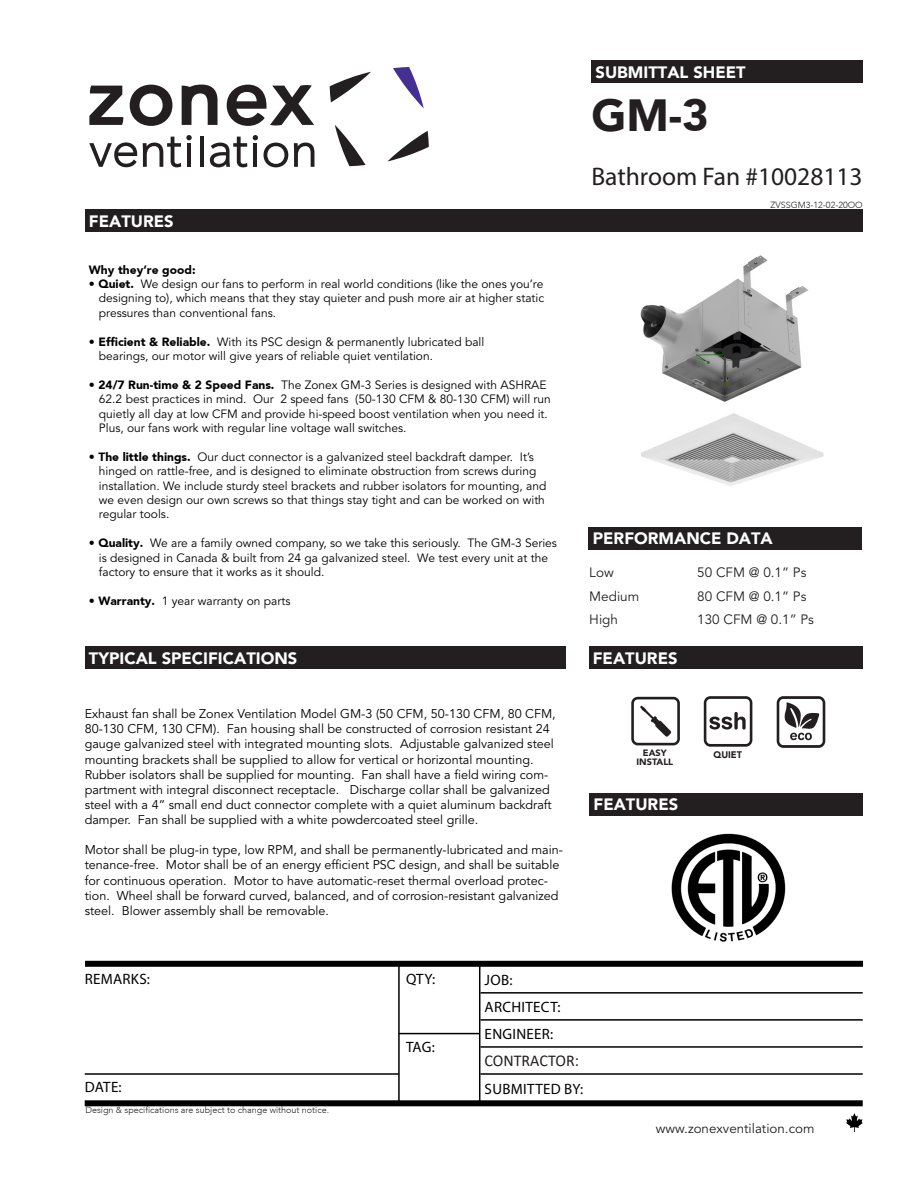
<style>
.page{position:relative;width:918px;height:1188px;background:#fff}
.page>*{position:absolute;margin:0;border:0;box-sizing:border-box;transform-origin:0 0}
.t1{font:900 45px "Avenir";color:#231f20}
.t2{font:25.5px "Myriad Pro";color:#231f20}
.t3{font:900 16.5px "Avenir";color:#fff}
.t4{font:16.5px "Calibri";color:#231f20}
.t5{font:15px "Myriad Pro";letter-spacing:.02em;color:#000}
.t6{font:13.5px "Avenir";color:#231f20}
.t7{font:12.6px/15.1px "Avenir";color:#000}
.t8{font:12px/14.4px "Avenir";color:#000;text-align:center}
.t9{font:900 12px "Avenir";color:#000}
.t10{font:900 9.6px "Avenir";color:#231f20;scale:.96 1}
.t11{font:900 9.15px/8.2px "Avenir";color:#231f20;text-align:center}
.t12{font:300 9px "Avenir";color:#231f20}
.s1{font-weight:900}
</style>
<div class="page">
<div style="left:85px;top:961px;width:778px;height:6px;background:#000"></div>
<div style="left:85px;top:1100px;width:778px;height:6px;background:#000"></div>
<hr style="left:85px;top:1073px;width:314px;height:2px;background:#000">
<hr style="left:399px;top:1033px;width:81px;height:1px;background:#000">
<hr style="left:480px;top:992px;width:383px;height:2px;background:#000">
<hr style="left:480px;top:1019px;width:383px;height:2px;background:#000">
<hr style="left:480px;top:1046px;width:383px;height:2px;background:#000">
<hr style="left:480px;top:1073px;width:383px;height:2px;background:#000">
<hr style="left:398px;top:964px;width:2px;height:137px;background:#000">
<hr style="left:479px;top:964px;width:1px;height:137px;background:#000">
<img style="left:640px;top:255px;width:184px;height:231px">
<svg style="left:846px;top:1113px;width:17px;height:19px"></svg>
<div style="left:85px;top:209px;width:778px;height:23px;background:#231f20"></div>
<div style="left:85px;top:647px;width:480px;height:22px;background:#231f20"></div>
<div style="left:589px;top:527px;width:273px;height:23px;background:#231f20"></div>
<div style="left:591px;top:61px;width:272px;height:22px;background:#231f20"></div>
<svg style="left:264px;top:143px;width:24px;height:24px"></svg>
<svg style="left:89px;top:142px;width:48px;height:25px"></svg>
<svg style="left:143px;top:135px;width:49px;height:32px"></svg>
<hr style="left:187px;top:143px;width:4px;height:24px;background:#231f20">
<hr style="left:200px;top:137px;width:3px;height:30px;background:#231f20">
<svg style="left:210px;top:137px;width:37px;height:30px"></svg>
<svg style="left:253px;top:135px;width:5px;height:5px"></svg>
<hr style="left:253px;top:143px;width:4px;height:24px;background:#231f20">
<svg style="left:294px;top:143px;width:20px;height:24px"></svg>
<svg style="left:393px;top:67px;width:31px;height:41px"></svg>
<svg style="left:330px;top:72px;width:41px;height:31px"></svg>
<svg style="left:335px;top:125px;width:31px;height:41px"></svg>
<svg style="left:388px;top:131px;width:41px;height:30px"></svg>
<svg style="left:130px;top:85px;width:42px;height:41px"></svg>
<svg style="left:182px;top:84px;width:36px;height:41px"></svg>
<svg style="left:227px;top:85px;width:87px;height:41px"></svg>
<svg style="left:89px;top:86px;width:34px;height:39px"></svg>
<div style="left:589px;top:647px;width:273px;height:22px;background:#231f20"></div>
<svg style="left:631px;top:697px;width:49px;height:48px"></svg>
<svg style="left:704px;top:696px;width:48px;height:51px"></svg>
<svg style="left:777px;top:696px;width:48px;height:52px"></svg>
<div style="left:589px;top:793px;width:274px;height:23px;background:#231f20"></div>
<img style="left:671px;top:833px;width:115px;height:109px">
<p class="t3" style="left:596px;top:63px;width:152px">SUBMITTAL SHEET</p>
<p class="t1" style="left:591px;top:88px;width:119px">GM-3</p>
<p class="t2" style="left:591px;top:160px;width:273px">Bathroom Fan #10028113</p>
<p class="t3" style="left:89px;top:211px;width:86px">FEATURES</p>
<p class="t9" style="left:89px;top:262px;width:108px">Why they’re good:</p>
<p class="t8" style="left:89px;top:277px;width:456px"><span class="s1">• Quiet.</span> We design our fans to perform in real world conditions (like the ones you’re</p>
<p class="t8" style="left:99px;top:291px;width:447px">designing to), which means that they stay quieter and push more air at higher static</p>
<p class="t8" style="left:99px;top:306px;width:179px">pressures than conventional fans.</p>
<p class="t8" style="left:89px;top:335px;width:397px"><span class="s1">• Efficient &amp; Reliable.</span> With its PSC design &amp; permanently lubricated ball</p>
<p class="t8" style="left:99px;top:349px;width:336px">bearings, our motor will give years of reliable quiet ventilation.</p>
<p class="t8" style="left:89px;top:378px;width:459px"><span class="s1">• 24/7 Run-time &amp; 2 Speed Fans.</span> The Zonex GM-3 Series is designed with ASHRAE</p>
<p class="t8" style="left:99px;top:392px;width:453px">62.2 best practices in mind. Our 2 speed fans (50-130 CFM &amp; 80-130 CFM) will run</p>
<p class="t8" style="left:99px;top:407px;width:450px">quietly all day at low CFM and provide hi-speed boost ventilation when you need it.</p>
<p class="t8" style="left:99px;top:421px;width:309px">Plus, our fans work with regular line voltage wall switches.</p>
<p class="t8" style="left:89px;top:450px;width:446px"><span class="s1">• The little things.</span> Our duct connector is a galvanized steel backdraft damper. It’s</p>
<p class="t8" style="left:99px;top:464px;width:439px">hinged on rattle-free, and is designed to eliminate obstruction from screws during</p>
<p class="t8" style="left:99px;top:479px;width:449px">installation. We include sturdy steel brackets and rubber isolators for mounting, and</p>
<p class="t8" style="left:99px;top:493px;width:448px">we even design our own screws so that things stay tight and can be worked on with</p>
<p class="t8" style="left:99px;top:507px;width:72px">regular tools.</p>
<p class="t8" style="left:89px;top:536px;width:470px"><span class="s1">• Quality.</span> We are a family owned company, so we take this seriously. The GM-3 Series is designed in Canada &amp; built from 24 ga galvanized steel. We test every unit at the</p>
<p class="t8" style="left:99px;top:565px;width:227px">factory to ensure that it works as it should.</p>
<p class="t8" style="left:89px;top:594px;width:203px"><span class="s1">• Warranty.</span> 1 year warranty on parts</p>
<p class="t3" style="left:89px;top:649px;width:210px">TYPICAL SPECIFICATIONS</p>
<p class="t7" style="left:85px;top:707px;width:473px">Exhaust fan shall be Zonex Ventilation Model GM-3 (50 CFM, 50-130 CFM, 80 CFM, 80-130 CFM, 130 CFM). Fan housing shall be constructed of corrosion resistant 24 gauge galvanized steel with integrated mounting slots. Adjustable galvanized steel mounting brackets shall be supplied to allow for vertical or horizontal mounting.<br>Rubber isolators shall be supplied for mounting. Fan shall have a field wiring com&shy;partment with integral disconnect receptacle. Discharge collar shall be galvanized steel with a 4” small end duct connector complete with a quiet aluminum backdraft damper. Fan shall be supplied with a white powdercoated steel grille.</p>
<p class="t7" style="left:85px;top:843px;width:480px">Motor shall be plug-in type, low RPM, and shall be permanently-lubricated and main&shy;tenance-free. Motor shall be of an energy efficient PSC design, and shall be suitable for continuous operation. Motor to have automatic-reset thermal overload protec&shy;tion. Wheel shall be forward curved, balanced, and of corrosion-resistant galvanized steel. Blower assembly shall be removable.</p>
<p class="t12" style="left:771px;top:199px;width:94px">ZVSSGM3-12-02-20OO</p>
<p class="t3" style="left:593px;top:529px;width:181px">PERFORMANCE DATA</p>
<p class="t6" style="left:589px;top:565px;width:26px">Low</p>
<p class="t6" style="left:697px;top:565px;width:111px">50 CFM @ 0.1” Ps</p>
<p class="t6" style="left:589px;top:588px;width:52px">Medium</p>
<p class="t6" style="left:697px;top:588px;width:111px">80 CFM @ 0.1” Ps</p>
<p class="t6" style="left:589px;top:612px;width:30px">High</p>
<p class="t6" style="left:697px;top:612px;width:118px">130 CFM @ 0.1” Ps</p>
<p class="t3" style="left:593px;top:649px;width:86px">FEATURES</p>
<p class="t11" style="left:637px;top:749px;width:38px">EASY<br>INSTALL</p>
<p class="t10" style="left:714px;top:749px;width:31px">QUIET</p>
<p class="t3" style="left:594px;top:795px;width:86px">FEATURES</p>
<p class="t5" style="left:85px;top:970px;width:67px">REMARKS:</p>
<p class="t5" style="left:485px;top:971px;width:29px">JOB:</p>
<p class="t5" style="left:485px;top:998px;width:78px">ARCHITECT:</p>
<p class="t5" style="left:485px;top:1025px;width:70px">ENGINEER:</p>
<p class="t5" style="left:485px;top:1052px;width:94px">CANTRACTOR:</p>
<p class="t5" style="left:85px;top:1078px;width:38px">DATE:</p>
<p class="t5" style="left:485px;top:1079px;width:100px">SUBMITTED BY:</p>
<p class="t5" style="left:406px;top:970px;width:31px">QTY:</p>
<p class="t5" style="left:406px;top:1038px;width:30px">TAG:</p>
<p class="t4" style="left:485px;top:1049px;width:96px">CONTRACTOR:</p>
<p class="t12" style="left:85px;top:1105px;width:245px">Design &amp; specifications are subject to change without notice.</p>
</div>
